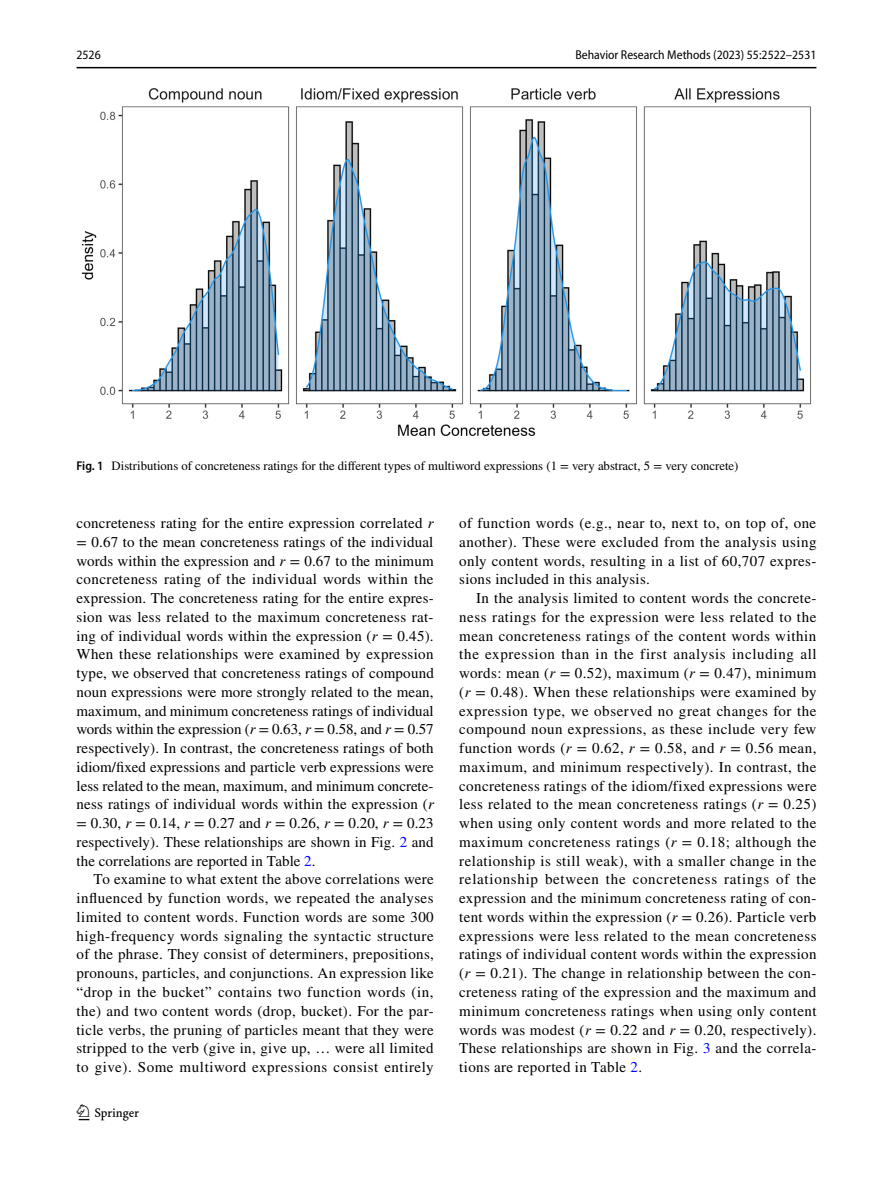
<style>
.page{position:relative;width:893px;height:1187px;background:#fff}
.page>*{position:absolute;margin:0;border:0;box-sizing:border-box;transform-origin:0 0}
.t1{font:22.5px "Springnew Regular 3";color:#000}
.t2{font:15px/18.8px "STIX";letter-spacing:.025em;color:#000;text-align:justify}
.t3{font:12.75px "STIX";color:#000}
.t4{font:semi-condensed 12.75px "Myriad Pro";color:#000}
.s1{font-family:"Myriad Pro";font-weight:600;font-stretch:semi-condensed}
.s2{font-style:italic}
.s3{color:#00f}
</style>
<div class="page">
<hr style="left:77px;top:67px;width:739px;height:1px;background:#000">
<img style="left:81px;top:88px;width:730px;height:347px">
<p class="t4" style="left:77px;top:48px;width:26px">2526</p>
<p class="t4" style="left:575px;top:48px;width:243px">Behavior Research Methods (2023) 55:2522–2531</p>
<p class="t3" style="left:77px;top:457px;width:663px"><span class="s1">Fig. 1</span> Distributions of concreteness ratings for the different types of multiword expressions (1 = very abstract, 5 = very concrete)</p>
<p class="t2" style="left:77px;top:514px;width:359px">concreteness rating for the entire expression correlated <span class="s2">r </span>= 0.67 to the mean concreteness ratings of the individual words within the expression and <span class="s2">r</span> = 0.67 to the minimum concreteness rating of the individual words within the expression. The concreteness rating for the entire expres&shy;sion was less related to the maximum concreteness rat&shy;ing of individual words within the expression (<span class="s2">r</span> = 0.45).<br>When these relationships were examined by expression type, we observed that concreteness ratings of compound noun expressions were more strongly related to the mean, maximum, and minimum concreteness ratings of individual words within the expression (<span class="s2">r</span> = 0.63, <span class="s2">r</span> = 0.58, and <span class="s2">r</span> = 0.57 respectively). In contrast, the concreteness ratings of both idiom/fixed expressions and particle verb expressions were less related to the mean, maximum, and minimum concrete&shy;ness ratings of individual words within the expression (<span class="s2">r </span>= 0.30, <span class="s2">r</span> = 0.14, <span class="s2">r</span> = 0.27 and <span class="s2">r</span> = 0.26, <span class="s2">r</span> = 0.20, <span class="s2">r</span> = 0.23 respectively). These relationships are shown in Fig. <span class="s3">2</span> and the correlations are reported in Table <span class="s3">2</span>.</p>
<p class="t2" style="left:77px;top:871px;width:359px;text-indent:17px">To examine to what extent the above correlations were influenced by function words, we repeated the analyses limited to content words. Function words are some 300 high-frequency words signaling the syntactic structure of the phrase. They consist of determiners, prepositions, pronouns, particles, and conjunctions. An expression like “drop in the bucket” contains two function words (in, the) and two content words (drop, bucket). For the par&shy;ticle verbs, the pruning of particles meant that they were stripped to the verb (give in, give up, … were all limited to give). Some multiword expressions consist entirely</p>
<h1 class="t1" style="left:79px;top:1104px;width:62px">1 3</h1>
<p class="t2" style="left:459px;top:514px;width:359px">of function words (e.g., near to, next to, on top of, one another). These were excluded from the analysis using only content words, resulting in a list of 60,707 expres&shy;sions included in this analysis.</p>
<p class="t2" style="left:459px;top:589px;width:359px;text-indent:17px">In the analysis limited to content words the concrete&shy;ness ratings for the expression were less related to the mean concreteness ratings of the content words within the expression than in the first analysis including all words: mean (<span class="s2">r</span> = 0.52), maximum (<span class="s2">r</span> = 0.47), minimum (<span class="s2">r</span> = 0.48). When these relationships were examined by expression type, we observed no great changes for the compound noun expressions, as these include very few function words (<span class="s2">r</span> = 0.62, <span class="s2">r</span> = 0.58, and <span class="s2">r</span> = 0.56 mean, maximum, and minimum respectively). In contrast, the concreteness ratings of the idiom/fixed expressions were less related to the mean concreteness ratings (<span class="s2">r</span> = 0.25) when using only content words and more related to the maximum concreteness ratings (<span class="s2">r</span> = 0.18; although the relationship is still weak), with a smaller change in the relationship between the concreteness ratings of the expression and the minimum concreteness rating of con&shy;tent words within the expression (<span class="s2">r</span> = 0.26). Particle verb expressions were less related to the mean concreteness ratings of individual content words within the expression (<span class="s2">r</span> = 0.21). The change in relationship between the con&shy;creteness rating of the expression and the maximum and minimum concreteness ratings when using only content words was modest (<span class="s2">r</span> = 0.22 and <span class="s2">r</span> = 0.20, respectively).<br>These relationships are shown in Fig. <span class="s3">3</span> and the correla&shy;tions are reported in Table <span class="s3">2</span>.</p>
</div>
